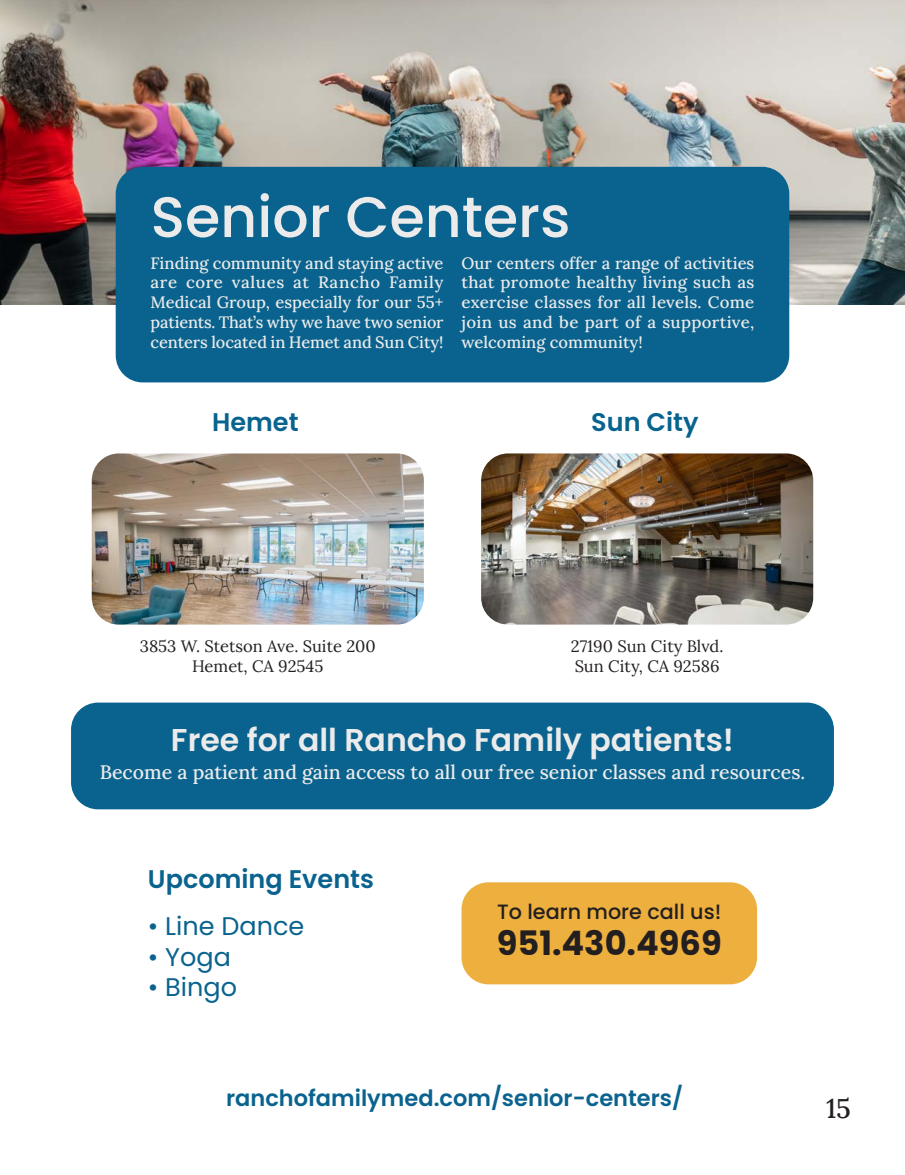
<style>
.page{position:relative;width:905px;height:1175px;background:#fff}
.page>*{position:absolute;margin:0;border:0;box-sizing:border-box;transform-origin:0 0}
.t1{font:500 57px "Poppins";color:#ebebeb}
.t2{font:700 33.6px "Poppins";color:#231f20}
.t3{font:600 31.5px "Poppins";color:#ebebeb}
.t4{font:500 27px "Lora";color:#231f20}
.t5{font:25.5px "Poppins";color:#0a638e}
.t6{font:600 25.5px "Poppins";color:#0a638e}
.t7{font:600 25.5px "Poppins";color:#08638e}
.t8{font:600 22.5px "Poppins";color:#0a638e}
.t9{font:500 20.7px "Poppins";color:#231f20}
.t10{font:500 19.5px "Lora";color:#ebebeb}
.t11{font:500 16.5px/19.8px "Lora";letter-spacing:-.005em;color:#ebebeb;text-align:justify}
.t12{font:16.5px "Lora";color:#231f20}
</style>
<div class="page">
<img style="left:0;top:0;width:904px;height:305px">
<img style="left:92px;top:453px;width:332px;height:171px">
<img style="left:481px;top:453px;width:332px;height:171px">
<div style="left:71px;top:702px;width:762px;height:107px;background:#0a638e;border-radius:27px"></div>
<div style="left:461px;top:882px;width:296px;height:102px;background:#edaf3d;border-radius:27px"></div>
<div style="left:116px;top:167px;width:673px;height:215px;background:#0a638e;border-radius:27px"></div>
<p class="t1" style="left:151px;top:184px;width:421px">Senior Centers</p>
<p class="t11" style="left:151px;top:252px;width:294px">Finding community and staying active are core values at Rancho Family Medical Group, especially for our 55+ patients. That’s why we have two senior centers located in Hemet and Sun City!</p>
<p class="t11" style="left:461px;top:252px;width:294px">Our centers offer a range of activities that promote healthy living such as exercise classes for all levels. Come join us and be part of a supportive, welcoming community!</p>
<p class="t7" style="left:212px;top:407px;width:88px">Hemet</p>
<p class="t7" style="left:591px;top:407px;width:109px">Sun City</p>
<p class="t12" style="left:140px;top:634px;width:237px">3853 W. Stetson Ave. Suite 200</p>
<p class="t12" style="left:192px;top:653px;width:133px">Hemet, CA 92545</p>
<p class="t12" style="left:570px;top:634px;width:154px">27190 Sun City Blvd.</p>
<p class="t12" style="left:574px;top:653px;width:146px">Sun City, CA 92586</p>
<p class="t3" style="left:171px;top:721px;width:564px">Free for all Rancho Family patients!</p>
<p class="t10" style="left:100px;top:757px;width:707px">Become a patient and gain access to all our free senior classes and resources.</p>
<p class="t6" style="left:148px;top:864px;width:227px">Upcoming Events</p>
<p class="t5" style="left:148px;top:911px;width:158px">• Line Dance</p>
<p class="t5" style="left:148px;top:941px;width:85px">• Yoga</p>
<p class="t5" style="left:148px;top:972px;width:91px">• Bingo</p>
<p class="t9" style="left:497px;top:900px;width:226px">To learn more call us!</p>
<p class="t2" style="left:496px;top:924px;width:226px">951.430.4969</p>
<p class="t8" style="left:226px;top:1085px;width:458px">ranchofamilymed.com/senior-centers/</p>
<h3 class="t4" style="left:826px;top:1088px;width:26px">15</h3>
</div>
